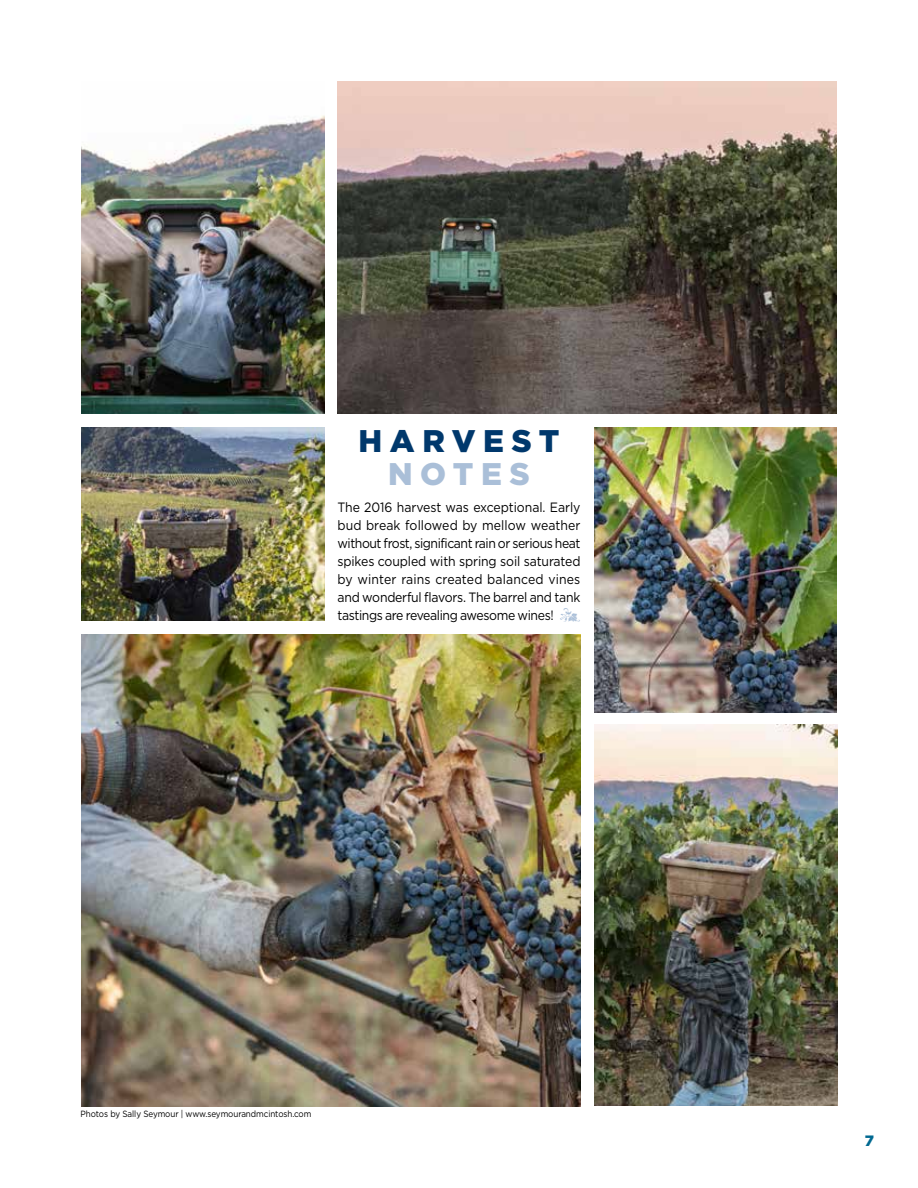
<style>
.page{position:relative;width:918px;height:1188px;background:#fff}
.page>*{position:absolute;margin:0;border:0;box-sizing:border-box;transform-origin:0 0}
.t1{font:900 31.35px "Gotham";letter-spacing:.24em;color:#00386c}
.t2{font:900 31.35px "Gotham";letter-spacing:.24em;color:#aabfd8}
.t3{font:900 15px "Gotham";color:#006991}
.t4{font:13.5px/18px "Gotham";letter-spacing:-.03em;color:#000;text-align:justify;scale:.91 1}
.t5{font:9px "Gotham";letter-spacing:-.01em;color:#000;scale:.9 1}
.s1{font-family:"Type Embellishments Two Let Plain";font-size:18px;color:#aabfd8}
</style>
<div class="page">
<img style="left:81px;top:427px;width:243px;height:194px">
<img style="left:594px;top:725px;width:243px;height:381px">
<img style="left:594px;top:427px;width:243px;height:286px">
<img style="left:81px;top:115px;width:243px;height:299px">
<img style="left:338px;top:81px;width:499px;height:333px">
<img style="left:81px;top:634px;width:499px;height:473px">
<h1 class="t1" style="left:359px;top:419px;width:202px">HARVEST</h1>
<h1 class="t2" style="left:388px;top:452px;width:143px">NOTES</h1>
<p class="t4" style="left:338px;top:498px;width:269px">The 2016 harvest was exceptional. Early bud break followed by mellow weather without frost, significant rain or serious heat spikes coupled with spring soil saturated by winter rains created balanced vines and wonderful flavors. The barrel and tank tastings are revealing awesome wines! <span class="s1">^</span></p>
<p class="t5" style="left:80px;top:1108px;width:258px">Photos by Sally Seymour | www.seymourandmcintosh.com</p>
<p class="t3" style="left:865px;top:1130px;width:11px">7</p>
</div>
